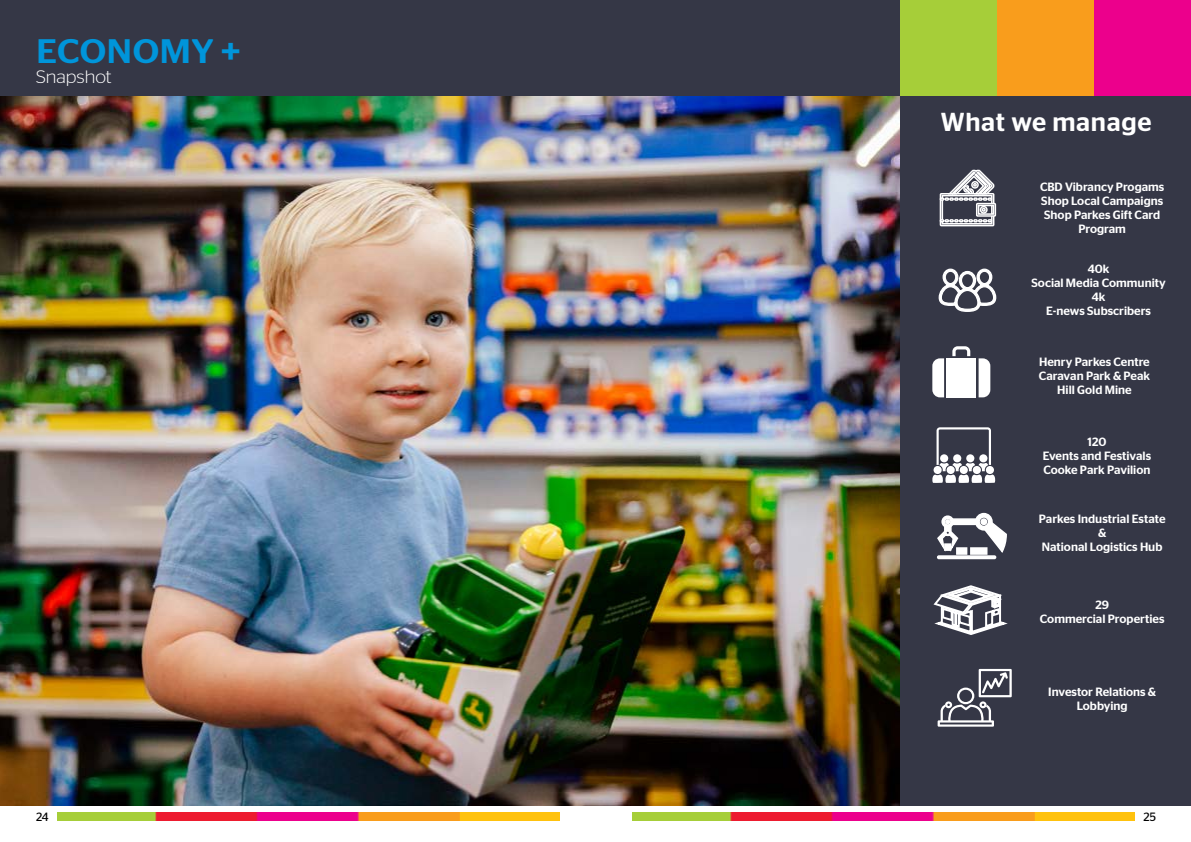
<style>
.page{position:relative;width:1191px;height:842px;background:#fff}
.page>*{position:absolute;margin:0;border:0;box-sizing:border-box;transform-origin:0 0}
.t1{font:500 34px "Stag Sans";letter-spacing:.02em;color:#0095da;scale:1.07 1}
.t2{font:500 26px "Stag Sans";letter-spacing:.025em;color:#fff}
.t3{font:300 18px "Stag Sans";color:#fff;scale:1.07 1}
.t4{font:500 12px/14px "Stag Sans";color:#fff;text-align:center}
.t5{font:12px "Stag Sans";color:#000}
</style>
<div class="page">
<div style="left:0;top:0;width:1191px;height:97px;background:#353746"></div>
<div style="left:1093px;top:0;width:97px;height:96px;background:#ec008c"></div>
<img style="left:58px;top:813px;width:501px;height:8px">
<img style="left:632px;top:813px;width:502px;height:8px">
<div style="left:997px;top:0;width:96px;height:96px;background:#f99d1c"></div>
<div style="left:900px;top:0;width:97px;height:96px;background:#a6ce39"></div>
<img style="left:0;top:96px;width:900px;height:710px">
<div style="left:900px;top:97px;width:291px;height:709px;background:#353746"></div>
<div style="left:950px;top:518px;width:28px;height:7px;background:#fff;border:2px solid #fff"></div>
<svg style="left:974px;top:512px;width:33px;height:42px"></svg>
<div style="left:937px;top:555px;width:59px;height:4px;border:2px solid #fff"></div>
<svg style="left:970px;top:547px;width:17px;height:8px"></svg>
<svg style="left:959px;top:547px;width:8px;height:8px"></svg>
<svg style="left:937px;top:515px;width:22px;height:41px"></svg>
<svg style="left:933px;top:585px;width:75px;height:50px"></svg>
<svg style="left:939px;top:169px;width:58px;height:58px"></svg>
<svg style="left:938px;top:268px;width:59px;height:43px"></svg>
<svg style="left:937px;top:669px;width:74px;height:58px"></svg>
<svg style="left:932px;top:427px;width:63px;height:56px"></svg>
<svg style="left:932px;top:358px;width:12px;height:39px"></svg>
<div style="left:946px;top:358px;width:30px;height:39px;background:#fff"></div>
<svg style="left:978px;top:358px;width:12px;height:39px"></svg>
<svg style="left:952px;top:346px;width:18px;height:10px"></svg>
<h1 class="t1" style="left:36px;top:32px;width:192px">ECONOMY +</h1>
<h3 class="t3" style="left:36px;top:66px;width:72px">Snapshot</h3>
<h2 class="t2" style="left:941px;top:107px;width:212px">What we manage</h2>
<p class="t4" style="left:1040px;top:180px;width:126px">CBD Vibrancy Progams<br>Shop Local Campaigns<br>Shop Parkes Gift Card<br>Program</p>
<p class="t4" style="left:1031px;top:262px;width:136px">40k<br>Social Media Community<br>4k<br>E-news Subscribers</p>
<p class="t4" style="left:1038px;top:355px;width:113px">Henry Parkes Centre<br>Caravan Park &amp; Peak<br>Hill Gold Mine</p>
<p class="t4" style="left:1042px;top:435px;width:110px">120<br>Events and Festivals<br>Cooke Park Pavilion</p>
<p class="t4" style="left:1039px;top:512px;width:128px">Parkes Industrial Estate &amp;<br>National Logistics Hub</p>
<p class="t4" style="left:1040px;top:597px;width:126px">29<br>Commercial Properties</p>
<p class="t4" style="left:1048px;top:685px;width:109px">Investor Relations &amp;<br>Lobbying</p>
<p class="t5" style="left:36px;top:810px;width:14px">24</p>
<p class="t5" style="left:1143px;top:810px;width:14px">25</p>
</div>
